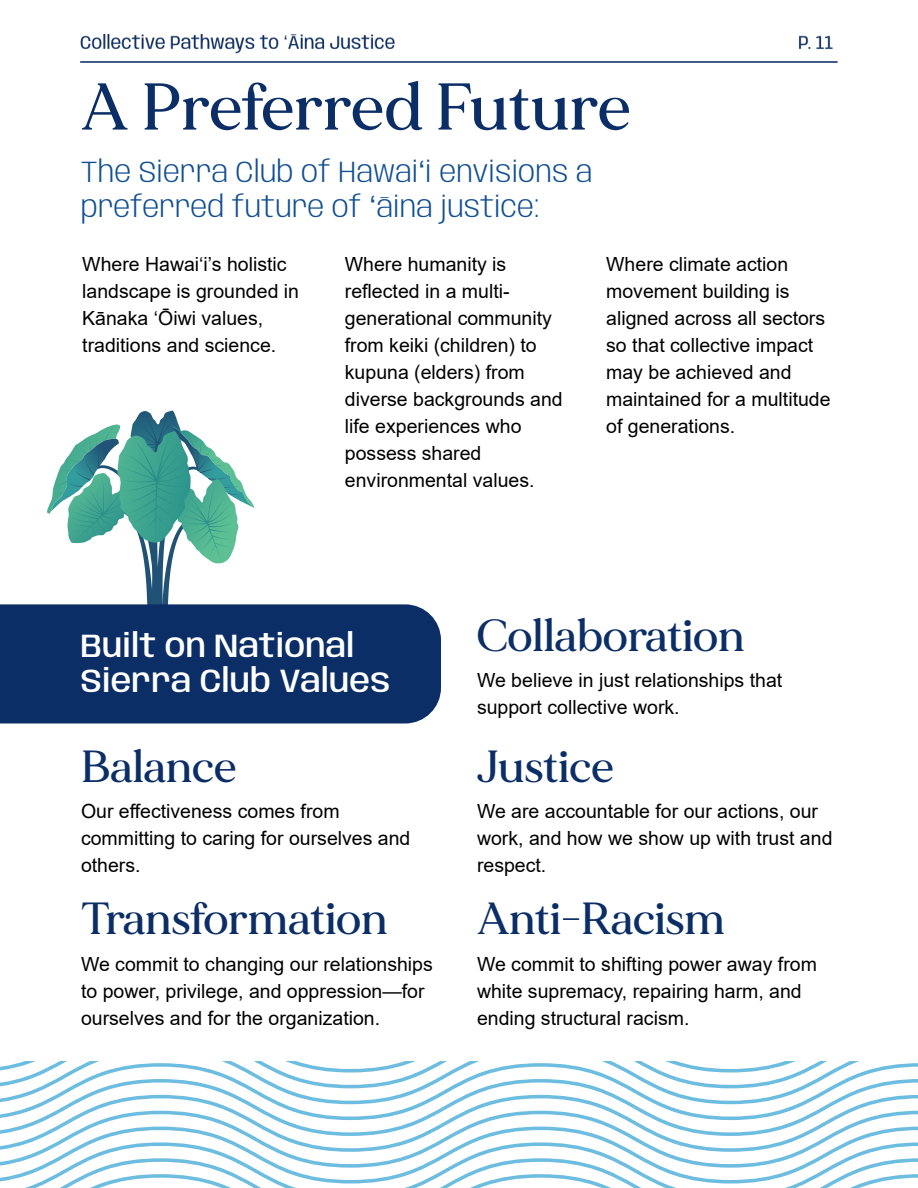
<style>
.page{position:relative;width:918px;height:1188px;background:#fff}
.page>*{position:absolute;margin:0;border:0;box-sizing:border-box;transform-origin:0 0}
.t1{font:500 66px "MADE Mirage";color:#0b2e66}
.t2{font:500 45px "MADE Mirage";letter-spacing:.01em;color:#0b2e66}
.t3{font:500 33px/34.5px "Anybody";color:#fff}
.t4{font:300 30px/34.5px "Anybody";color:#104f92}
.t5{font:19.5px/27px "Arial";color:#000}
.s1{font-family:"Arial";font-weight:400}
</style>
<div class="page">
<svg style="left:47px;top:410px;width:208px;height:194px"></svg>
<img style="left:81px;top:35px;width:756px;height:27px">
<div style="left:0;top:604px;width:441px;height:119px;background:#0b2e66"></div>
<svg style="left:25px;top:1184px;width:846px;height:4px"></svg>
<svg style="left:0;top:1169px;width:918px;height:15px"></svg>
<svg style="left:0;top:1153px;width:918px;height:16px"></svg>
<svg style="left:0;top:1137px;width:918px;height:16px"></svg>
<svg style="left:0;top:1121px;width:918px;height:16px"></svg>
<svg style="left:0;top:1105px;width:918px;height:16px"></svg>
<svg style="left:0;top:1061px;width:918px;height:44px"></svg>
<div style="left:81px;top:701px;width:344px;height:5px;background:#0b2e66"></div>
<h1 class="t1" style="left:81px;top:81px;width:551px">A Preferred Future</h1>
<h3 class="t4" style="left:81px;top:157px;width:513px">The Sierra Club of Hawai<span class="s1">ʻ</span>i envisions a preferred future of <span class="s1">ʻ</span>āina justice:</h3>
<p class="t5" style="left:82px;top:252px;width:218px">Where Hawaiʻi’s holistic landscape is grounded in<br>Kānaka ʻŌiwi values, traditions and science.</p>
<p class="t5" style="left:606px;top:252px;width:226px">Where climate action movement building is aligned across all sectors so that collective impact may be achieved and maintained for a multitude of generations.</p>
<p class="t5" style="left:345px;top:252px;width:219px">Where humanity is reflected in a multi&shy;generational community from keiki (children) to kupuna (elders) from diverse backgrounds and life experiences who possess shared environmental values.</p>
<h3 class="t3" style="left:81px;top:631px;width:311px">Built on National<br>Sierra Club Values</h3>
<h2 class="t2" style="left:81px;top:749px;width:157px">Balance</h2>
<p class="t5" style="left:81px;top:799px;width:331px">Our effectiveness comes from committing to caring for ourselves and others.</p>
<h2 class="t2" style="left:477px;top:618px;width:269px">Collaboration</h2>
<p class="t5" style="left:477px;top:668px;width:307px">We believe in just relationships that support collective work.</p>
<h2 class="t2" style="left:477px;top:749px;width:138px">Justice</h2>
<p class="t5" style="left:477px;top:799px;width:357px">We are accountable for our actions, our work, and how we show up with trust and respect.</p>
<h2 class="t2" style="left:81px;top:901px;width:308px">Transformation</h2>
<h2 class="t2" style="left:477px;top:901px;width:249px">Anti-Racism</h2>
<p class="t5" style="left:81px;top:952px;width:353px">We commit to changing our relationships to power, privilege, and oppression—for ourselves and for the organization.</p>
<p class="t5" style="left:477px;top:952px;width:341px">We commit to shifting power away from white supremacy, repairing harm, and ending structural racism.</p>
</div>
